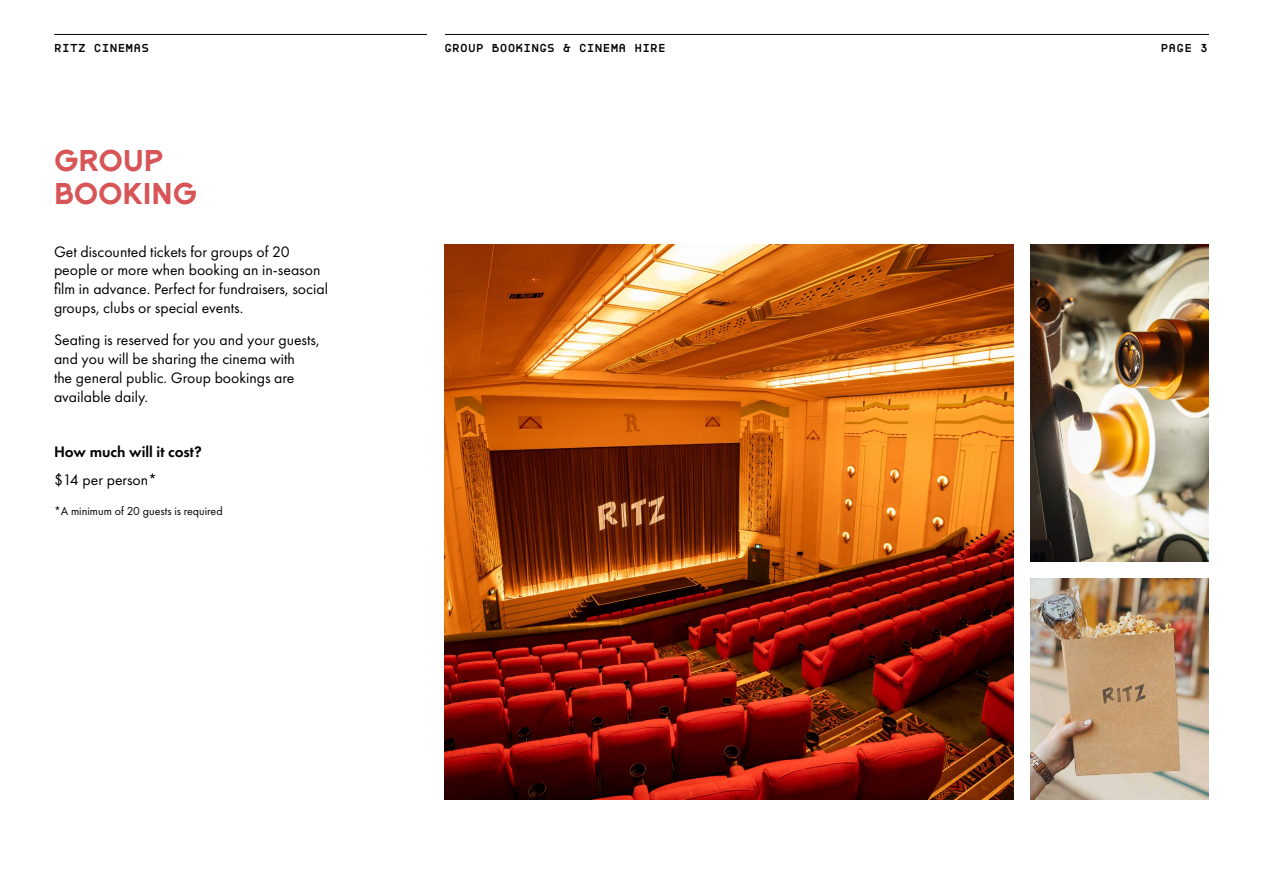
<style>
.page{position:relative;width:1263px;height:893px;background:#fff}
.page>*{position:absolute;margin:0;border:0;box-sizing:border-box;transform-origin:0 0}
.t1{font:30px/33px "RITZURA";letter-spacing:-.01em;color:#d75457}
.t2{font:15.75px/18.9px "Futura PT";color:#000}
.t3{font:600 15.75px "Futura PT";color:#000}
.t4{font:700 12px "Boulder Mono";letter-spacing:.02em;color:#000}
.t5{font:12px "Futura PT";color:#000}
</style>
<div class="page">
<hr style="left:54px;top:34px;width:1155px;height:1px;background:#000">
<div style="left:427px;top:27px;width:18px;height:29px;background:#fff"></div>
<img style="left:445px;top:244px;width:569px;height:555px">
<img style="left:1031px;top:244px;width:178px;height:317px">
<img style="left:1031px;top:579px;width:178px;height:220px">
<p class="t4" style="left:54px;top:40px;width:96px">RITZ CINEMAS</p>
<p class="t4" style="left:444px;top:40px;width:223px">GROUP BOOKINGS &amp; CINEMA HIRE</p>
<p class="t4" style="left:1161px;top:40px;width:49px">PAGE 3</p>
<h1 class="t1" style="left:54px;top:144px;width:145px">GROUP<br>BOOKING</h1>
<p class="t2" style="left:54px;top:242px;width:275px">Get discounted tickets for groups of 20 people or more when booking an in-season film in advance. Perfect for fundraisers, social groups, clubs or special events.</p>
<p class="t2" style="left:54px;top:330px;width:267px">Seating is reserved for you and your guests, and you will be sharing the cinema with<br>the general public. Group bookings are available daily.</p>
<p class="t3" style="left:54px;top:442px;width:149px">How much will it cost?</p>
<p class="t2" style="left:54px;top:470px;width:105px">$14 per person*</p>
<p class="t5" style="left:54px;top:504px;width:170px">*A minimum of 20 guests is required</p>
</div>
